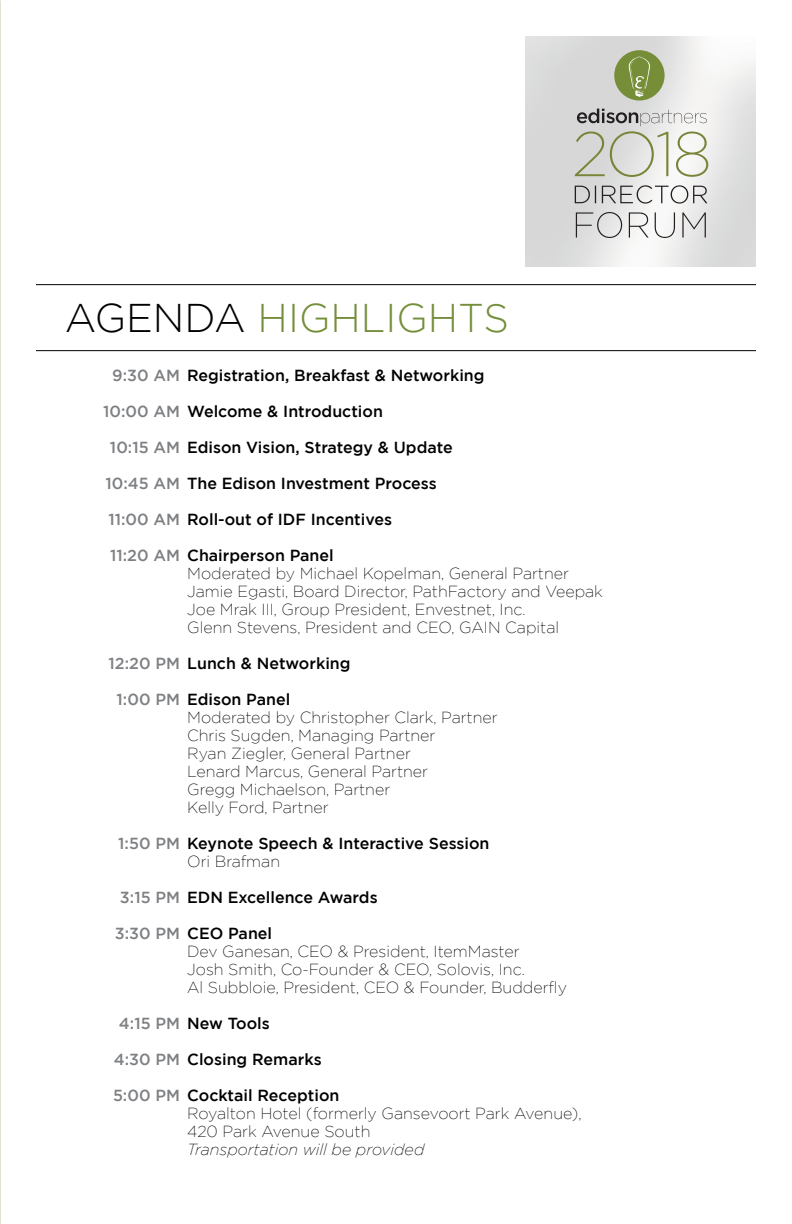
<style>
.page{position:relative;width:792px;height:1224px;background:#fff}
.page>*{position:absolute;margin:0;border:0;box-sizing:border-box;transform-origin:0 0}
.t1{font:300 40px "Gotham";color:#758e3a}
.t2{font:200 16px/18px "Gotham";color:#000}
.t3{font:500 16px/18px "Gotham";color:#000}
.t4{font:italic 200 16px "Gotham";color:#000}
.s1{color:#000}
.s2{color:#7e8083}
.s3{font-weight:500;color:#7e8083}
.s4{font-weight:500}
.s5{font-weight:200}
</style>
<div class="page">
<svg style="left:576px;top:212px;width:130px;height:26px"></svg>
<svg style="left:575px;top:185px;width:132px;height:19px"></svg>
<div style="left:614px;top:50px;width:51px;height:51px;background:#778e39;border-radius:50%"></div>
<svg style="left:629px;top:57px;width:21px;height:40px"></svg>
<svg style="left:575px;top:109px;width:133px;height:68px"></svg>
<hr style="left:36px;top:284px;width:720px;height:1px;background:#000">
<hr style="left:36px;top:350px;width:720px;height:1px;background:#000">
<h1 class="t1" style="left:65px;top:296px;width:446px"><span class="s1">AGENDA</span> HIGHLIGHTS</h1>
<p class="t3" style="left:112px;top:366px;width:374px"><span class="s2">9:30 AM</span> Registration, Breakfast &amp; Networking</p>
<p class="t3" style="left:103px;top:402px;width:281px"><span class="s2">10:00 AM</span> Welcome &amp; Introduction</p>
<p class="t3" style="left:110px;top:438px;width:344px"><span class="s2">10:15 AM</span> Edison Vision, Strategy &amp; Update</p>
<p class="t3" style="left:105px;top:474px;width:333px"><span class="s2">10:45 AM</span> The Edison Investment Process</p>
<p class="t3" style="left:108px;top:510px;width:285px"><span class="s2">11:00 AM</span> Roll-out of IDF Incentives</p>
<p class="t2" style="left:187px;top:546px;width:417px;text-indent:-77px"><span class="s3">11:20 AM</span> <span class="s4">Chairperson Panel<br></span>Moderated by Michael Kopelman, General Partner Jamie Egasti, Board Director, PathFactory and Veepak Joe Mrak III, Group President, Envestnet, Inc.<br>Glenn Stevens, President and CEO, GAIN Capital</p>
<p class="t3" style="left:109px;top:654px;width:243px"><span class="s2">12:20 PM</span> Lunch &amp; Networking</p>
<p class="t2" style="left:187px;top:690px;width:312px;text-indent:-71px"><span class="s3">1:00 PM</span> <span class="s4">Edison Panel<br></span>Moderated by Christopher Clark, Partner<br>Chris Sugden, Managing Partner<br>Ryan Ziegler, General Partner<br>Lenard Marcus, General Partner<br>Gregg Michaelson, Partner<br>Kelly Ford, Partner</p>
<p class="t3" style="left:187px;top:834px;width:304px;text-indent:-69px"><span class="s2">1:50 PM</span> Keynote Speech &amp; Interactive Session<br><span class="s5">Ori Brafman</span></p>
<p class="t3" style="left:120px;top:888px;width:259px"><span class="s2">3:15 PM</span> EDN Excellence Awards</p>
<p class="t2" style="left:187px;top:924px;width:381px;text-indent:-72px"><span class="s3">3:30 PM</span> <span class="s4">CEO Panel<br></span>Dev Ganesan, CEO &amp; President, ItemMaster<br>Josh Smith, Co-Founder &amp; CEO, Solovis, Inc.<br>Al Subbloie, President, CEO &amp; Founder, Budderfly</p>
<p class="t3" style="left:119px;top:1014px;width:152px"><span class="s2">4:15 PM</span> New Tools</p>
<p class="t3" style="left:114px;top:1050px;width:209px"><span class="s2">4:30 PM</span> Closing Remarks</p>
<p class="t2" style="left:187px;top:1086px;width:396px;text-indent:-74px"><span class="s3">5:00 PM</span> <span class="s4">Cocktail Reception<br></span>Royalton Hotel (formerly Gansevoort Park Avenue),<br>420 Park Avenue South</p>
<p class="t4" style="left:187px;top:1141px;width:239px">Transportation will be provided</p>
</div>
